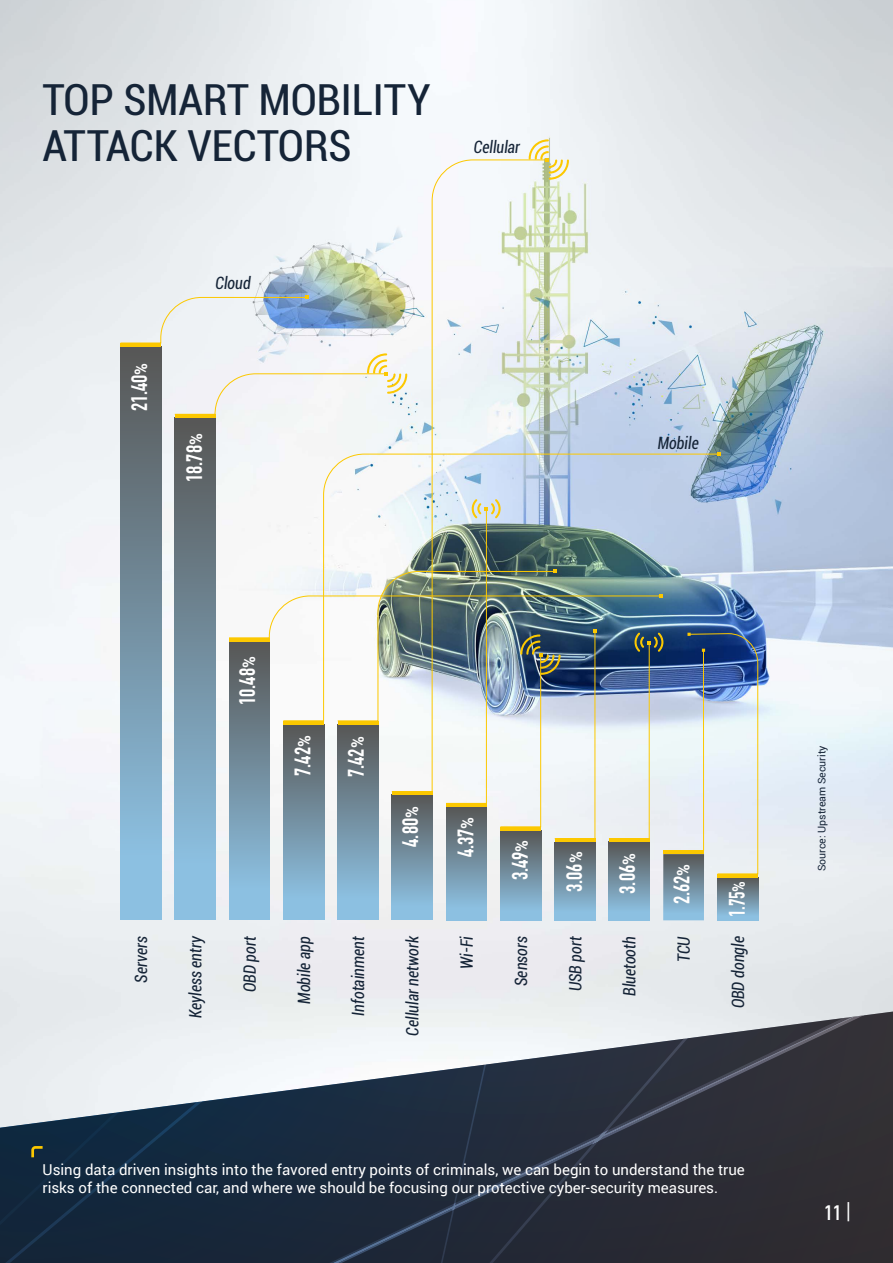
<style>
.page{position:relative;width:893px;height:1263px;background:#fff}
.page>*{position:absolute;margin:0;border:0;box-sizing:border-box;transform-origin:0 0}
.t1{font:condensed 45px/46.5px "Roboto";color:#152437}
.t2{font:700 22.05px "DIN Condensed";color:#fff}
.t3{font:700 22.05px "DIN Condensed";color:#fff;scale:.9 1}
.t4{font:21px "DIN Condensed C";color:#fff}
.t5{font:italic condensed 17.85px "Roboto";color:#152437;scale:.9 1}
.t6{font:15px/18px "Roboto";color:#fff}
.t7{font:10.5px "Roboto";color:#152437}
.s1{font-family:"Roboto";font-stretch:condensed;font-size:18px}
</style>
<div class="page">
<img style="left:0;top:0;width:893px;height:1010px">
<svg style="left:0;top:1010px;width:893px;height:253px;background:#525a66"></svg>
<div style="left:121px;top:346px;width:40px;height:573px;background:linear-gradient(to bottom,#575757,#91caef)"></div>
<div style="left:175px;top:418px;width:41px;height:501px;background:linear-gradient(to bottom,#575857,#91caef)"></div>
<div style="left:229px;top:641px;width:41px;height:278px;background:#8cc0e1"></div>
<div style="left:283px;top:724px;width:41px;height:195px;background:linear-gradient(to right,#8abcdc,#8abcdc)"></div>
<div style="left:338px;top:724px;width:40px;height:195px;background:linear-gradient(to right,#8abcdc,#8abcdc)"></div>
<svg style="left:392px;top:875px;width:41px;height:44px;background:#86b5d3"></svg>
<svg style="left:446px;top:875px;width:41px;height:45px;background:#85b3cf"></svg>
<svg style="left:500px;top:875px;width:41px;height:45px;background:#82adc8"></svg>
<svg style="left:555px;top:875px;width:40px;height:45px;background:#80a8c2"></svg>
<svg style="left:609px;top:875px;width:41px;height:45px;background:#80a8c2"></svg>
<svg style="left:663px;top:875px;width:41px;height:45px;background:#7da2ba"></svg>
<div style="left:717px;top:877px;width:41px;height:43px;background:linear-gradient(to bottom,#565654,#90c8ec)"></div>
<svg style="left:282px;top:453px;width:438px;height:46px"></svg>
<svg style="left:718px;top:452px;width:3px;height:4px"></svg>
<svg style="left:120px;top:296px;width:189px;height:48px"></svg>
<hr style="left:121px;top:343px;width:40px;height:3px;background:#fcc800">
<svg style="left:391px;top:159px;width:157px;height:340px"></svg>
<hr style="left:717px;top:874px;width:41px;height:3px;background:#fcc800">
<hr style="left:175px;top:414px;width:41px;height:4px;background:#fcc800">
<svg style="left:174px;top:353px;width:233px;height:62px"></svg>
<img style="left:228px;top:499px;width:531px;height:376px">
<svg style="left:529px;top:139px;width:40px;height:41px"></svg>
<svg style="left:31px;top:1146px;width:12px;height:11px"></svg>
<h1 class="t1" style="left:43px;top:72px;width:390px">TOP SMART MOBILITY<br>ATTACK VECTORS</h1>
<p class="t5" style="left:474px;top:132px;width:53px">Cellular</p>
<h2 class="t2" style="left:127px;top:411px;width:50px;rotate:-90deg">21.40<span class="s1">%</span></h2>
<p class="t5" style="left:215px;top:268px;width:41px">Cloud</p>
<h2 class="t2" style="left:182px;top:482px;width:50px;rotate:-90deg">18.78<span class="s1">%</span></h2>
<p class="t5" style="left:658px;top:428px;width:47px">Mobile</p>
<h2 class="t2" style="left:235px;top:705px;width:50px;rotate:-90deg">10.48<span class="s1">%</span></h2>
<h2 class="t2" style="left:290px;top:776px;width:42px;rotate:-90deg">7.42<span class="s1">%</span></h2>
<h2 class="t2" style="left:343px;top:777px;width:42px;rotate:-90deg">7.42<span class="s1">%</span></h2>
<h2 class="t2" style="left:397px;top:847px;width:42px;rotate:-90deg">4.80<span class="s1">%</span></h2>
<h2 class="t2" style="left:453px;top:857px;width:42px;rotate:-90deg">4.37<span class="s1">%</span></h2>
<h2 class="t2" style="left:507px;top:880px;width:42px;rotate:-90deg">3.49<span class="s1">%</span></h2>
<h2 class="t2" style="left:561px;top:892px;width:42px;rotate:-90deg">3.06<span class="s1">%</span></h2>
<h2 class="t2" style="left:614px;top:894px;width:42px;rotate:-90deg">3.06<span class="s1">%</span></h2>
<h2 class="t2" style="left:669px;top:904px;width:42px;rotate:-90deg">2.62<span class="s1">%</span></h2>
<h2 class="t3" style="left:724px;top:917px;width:42px;rotate:-89deg">1.75<span class="s1">%</span></h2>
<p class="t5" style="left:126px;top:982px;width:53px;rotate:-90deg">Servers</p>
<p class="t5" style="left:181px;top:1018px;width:93px;rotate:-90deg">Keyless entry</p>
<p class="t5" style="left:235px;top:992px;width:64px;rotate:-90deg">OBD port</p>
<p class="t5" style="left:289px;top:1004px;width:77px;rotate:-90deg">Mobile app</p>
<p class="t5" style="left:344px;top:1015px;width:90px;rotate:-90deg">Infotainment</p>
<p class="t5" style="left:398px;top:1035px;width:112px;rotate:-90deg">Cellular network</p>
<p class="t5" style="left:452px;top:969px;width:38px;rotate:-90deg">Wi-Fi</p>
<p class="t5" style="left:506px;top:986px;width:57px;rotate:-90deg">Sensors</p>
<p class="t5" style="left:561px;top:991px;width:63px;rotate:-90deg">USB port</p>
<p class="t5" style="left:615px;top:996px;width:68px;rotate:-90deg">Bluetooth</p>
<p class="t5" style="left:669px;top:962px;width:30px;rotate:-90deg">TCU</p>
<p class="t5" style="left:723px;top:1008px;width:82px;rotate:-90deg">OBD dongle</p>
<p class="t6" style="left:43px;top:1160px;width:704px">Using data driven insights into the favored entry points of criminals, we can begin to understand the true risks of the connected car, and where we should be focusing our protective cyber-security measures.</p>
<p class="t7" style="left:814px;top:871px;width:127px;rotate:-90deg">Source: Upstream Security</p>
<h3 class="t4" style="left:824px;top:1202px;width:28px">11 |</h3>
</div>
